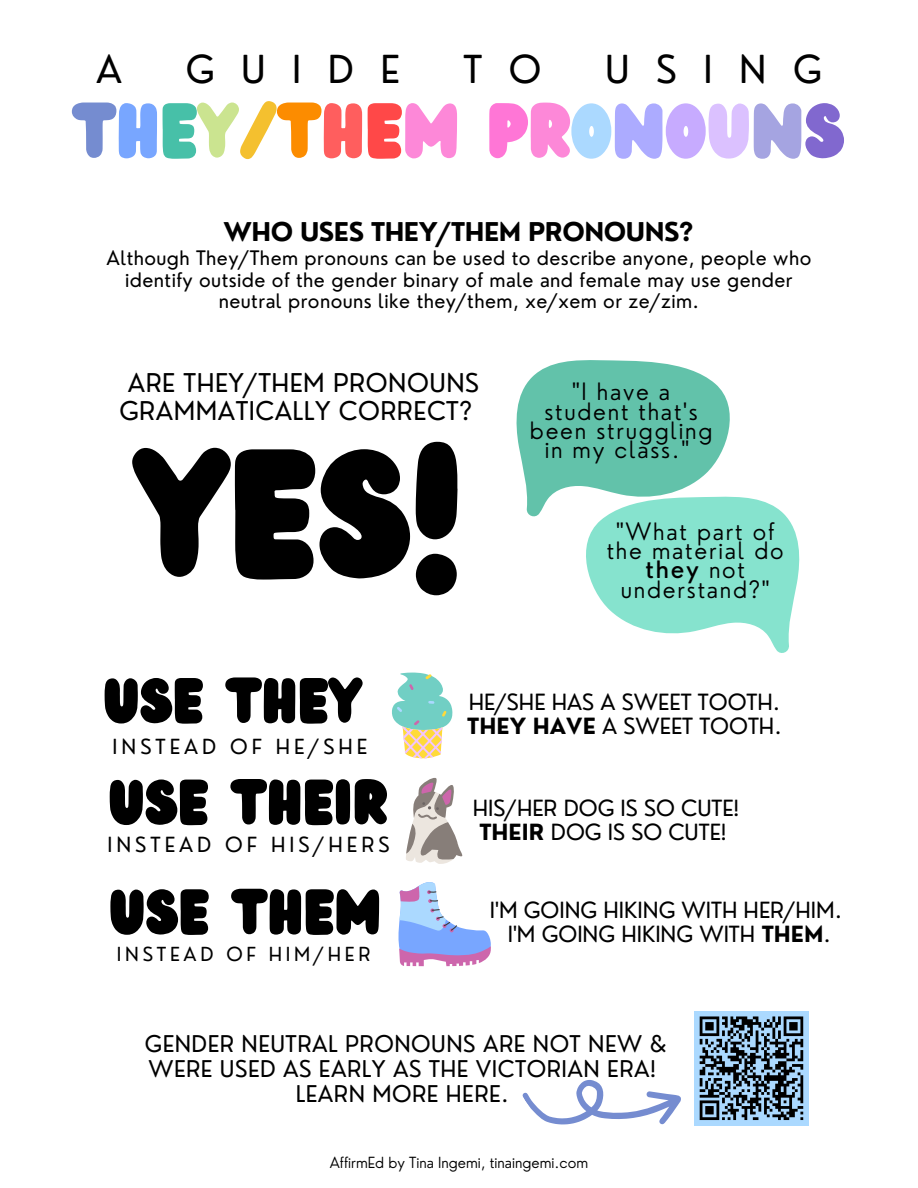
<style>
.page{position:relative;width:918px;height:1188px;background:#fff}
.page>*{position:absolute;margin:0;border:0;box-sizing:border-box;transform-origin:0 0}
.t1{font:157.2px "Wedges";color:#000}
.t2{font:67.05px "Wedges";color:#fd88d8}
.t3{font:55.2px "Wedges";color:#000}
.t4{font:37.65px "Nourd";letter-spacing:.705em;color:#000}
.t5{font:25.2px/27.8px "Nourd";letter-spacing:.02em;color:#000;text-align:center}
.t6{font:700 25.2px "Nourd";letter-spacing:-.02em;color:#000}
.t7{font:300 23.4px/19px "Nourd";letter-spacing:.075em;color:#000;text-align:center}
.t8{font:22.5px/24.8px "Nourd";letter-spacing:.02em;color:#000}
.t9{font:21.75px "Nourd";color:#000}
.t10{font:20.4px "Nourd";letter-spacing:.195em;color:#000}
.t11{font:20.25px "Nourd";letter-spacing:.195em;color:#000}
.t12{font:19.5px/21.3px "Nourd";letter-spacing:.02em;color:#000;text-align:center}
.t13{font:18.9px "Nourd";letter-spacing:.195em;color:#000}
.t14{font:300 15px "Nourd";color:#000}
.s1{color:#758cd0}
.s2{color:#78a6ff}
.s3{color:#47c0a8}
.s4{color:#cbe490}
.s5{color:#f4c02f}
.s6{color:#fc8c00}
.s7{color:#ff5e5e}
.s8{color:#ff4848}
.s9{color:#ff76d6}
.s10{color:#abd9ff}
.s11{color:#acabff}
.s12{color:#c7abff}
.s13{color:#dbc1ff}
.s14{color:#a5a4e1}
.s15{color:#8168cf}
.s16{font-weight:500}
.s17{font-weight:700}
</style>
<div class="page">
<svg style="left:392px;top:673px;width:60px;height:86px"></svg>
<svg style="left:406px;top:777px;width:57px;height:87px"></svg>
<svg style="left:398px;top:882px;width:93px;height:84px"></svg>
<svg style="left:516px;top:360px;width:284px;height:293px"></svg>
<div style="left:694px;top:1011px;width:115px;height:115px;background:#abd9ff"></div>
<svg style="left:699px;top:1016px;width:105px;height:104px"></svg>
<svg style="left:522px;top:1080px;width:159px;height:45px"></svg>
<p class="t4" style="left:96px;top:46px;width:27px">A</p>
<p class="t4" style="left:186px;top:46px;width:216px">GUIDE</p>
<p class="t4" style="left:464px;top:46px;width:79px">T O</p>
<p class="t4" style="left:605px;top:46px;width:218px">USING</p>
<p class="t2" style="left:73px;top:81px;width:774px"><span class="s1">T</span><span class="s2">H</span><span class="s3">E</span><span class="s4">Y</span><span class="s5">/</span><span class="s6">T</span><span class="s7">H</span><span class="s8">E</span>M <span class="s9">P</span>R<span class="s10">O</span><span class="s11">N</span><span class="s12">O</span><span class="s13">U</span><span class="s14">N</span><span class="s15">S</span></p>
<p class="t6" style="left:223px;top:216px;width:472px">WHO USES THEY/THEM PRONOUNS?</p>
<p class="t12" style="left:107px;top:247px;width:706px">Although They/Them pronouns can be used to describe anyone, people who identify outside of the gender binary of male and female may use gender neutral pronouns like they/them, xe/xem or ze/zim.</p>
<p class="t5" style="left:119px;top:369px;width:361px">ARE THEY/THEM PRONOUNS<br>GRAMMATICALLY CORRECT?</p>
<p class="t1" style="left:135px;top:398px;width:327px">YES!</p>
<p class="t7" style="left:530px;top:382px;width:184px">"I have a student that's been struggling in my class."</p>
<p class="t7" style="left:607px;top:522px;width:179px">"What part of the material do <span class="s16">they</span> not</p>
<p class="t7" style="left:621px;top:579px;width:150px">understand?"</p>
<p class="t3" style="left:104px;top:660px;width:260px">USE THEY</p>
<p class="t11" style="left:113px;top:733px;width:256px">INSTEAD OF HE/SHE</p>
<p class="t3" style="left:109px;top:762px;width:281px">USE THEIR</p>
<p class="t10" style="left:107px;top:831px;width:284px">INSTEAD OF HIS/HERS</p>
<p class="t3" style="left:109px;top:871px;width:274px">USE THEM</p>
<p class="t13" style="left:117px;top:942px;width:255px">INSTEAD OF HIM/HER</p>
<p class="t9" style="left:469px;top:688px;width:313px">HE/SHE HAS A SWEET TOOTH.</p>
<p class="t9" style="left:467px;top:712px;width:316px"><span class="s17">THEY HAVE</span> A SWEET TOOTH.</p>
<p class="t9" style="left:473px;top:794px;width:268px">HIS/HER DOG IS SO CUTE!</p>
<p class="t9" style="left:479px;top:818px;width:249px"><span class="s17">THEIR</span> DOG IS SO CUTE!</p>
<p class="t9" style="left:490px;top:896px;width:354px">I'M GOING HIKING WITH HER/HIM.</p>
<p class="t9" style="left:508px;top:920px;width:325px">I'M GOING HIKING WITH <span class="s17">THEM</span>.</p>
<p class="t8" style="left:145px;top:1032px;width:523px">GENDER NEUTRAL PRONOUNS ARE NOT NEW &amp;<br>WERE USED AS EARLY AS THE VICTORIAN ERA!</p>
<p class="t8" style="left:296px;top:1081px;width:215px">LEARN MORE HERE.</p>
<p class="t14" style="left:330px;top:1153px;width:260px">AffirmEd by Tina Ingemi, tinaingemi.com</p>
</div>
